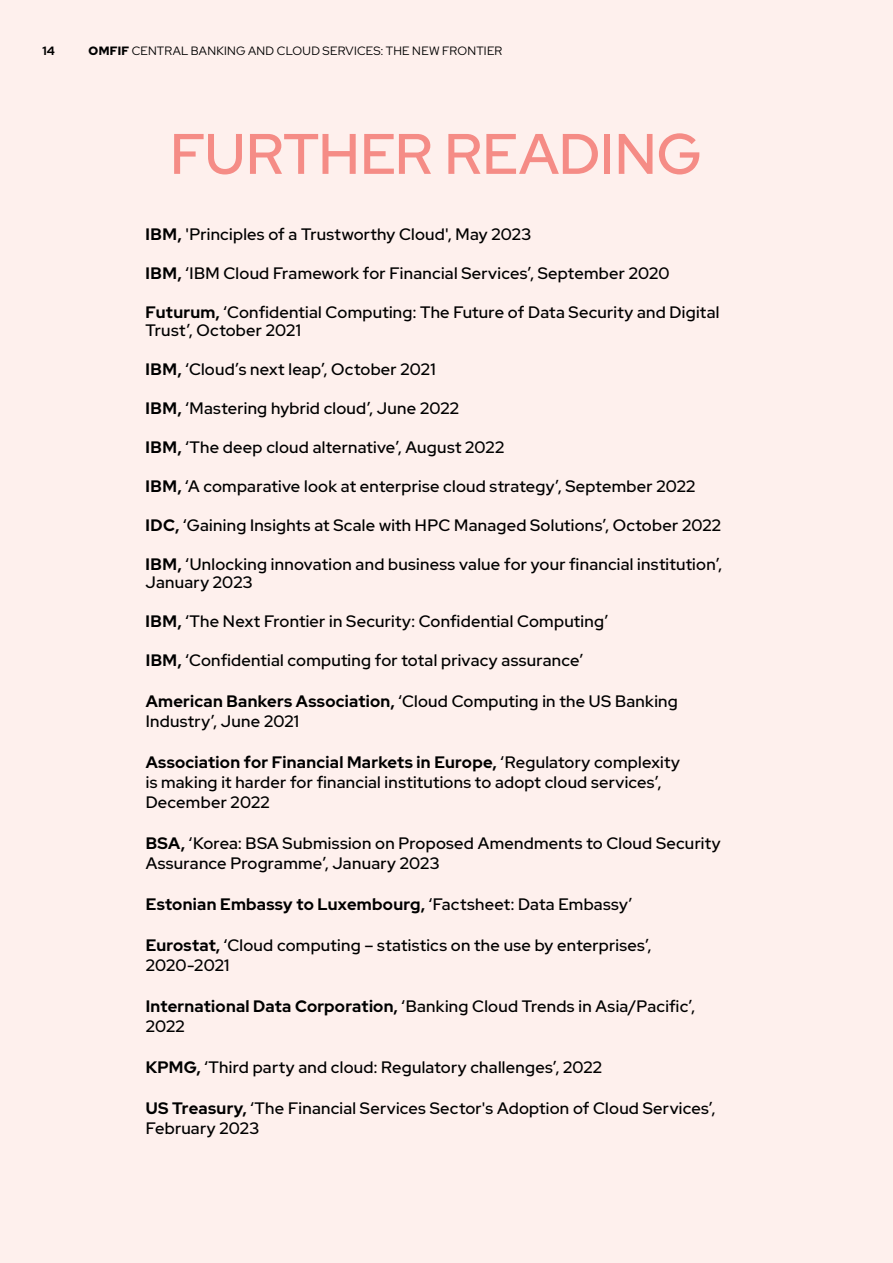
<style>
.page{position:relative;width:893px;height:1263px;background:#fef0ed}
.page>*{position:absolute;margin:0;border:0;box-sizing:border-box;transform-origin:0 0}
.t1{font:500 57px "Red Hat Display";color:#f58c86}
.t2{font:500 16.5px/19.8px "Red Hat Display";letter-spacing:.015em;color:#000}
.t3{font:700 16.5px "Red Hat Display";letter-spacing:.02em;color:#000}
.t4{font:12px "Red Hat Display";letter-spacing:.02em;color:#000}
.t5{font:700 12px "Red Hat Display";color:#000}
.s1{font-weight:900}
.s2{font-weight:700}
.s3{font-weight:500}
</style>
<div class="page">
<p class="t5" style="left:43px;top:43px;width:14px">14</p>
<p class="t4" style="left:89px;top:43px;width:415px"><span class="s1">OMFIF</span> CENTRAL BANKING AND CLOUD SERVICES: THE NEW FRONTIER</p>
<h1 class="t1" style="left:170px;top:117px;width:533px">FURTHER READING</h1>
<p class="t2" style="left:146px;top:224px;width:387px"><span class="s2">IBM,</span> 'Principles of a Trustworthy Cloud', May 2023</p>
<p class="t2" style="left:146px;top:263px;width:525px"><span class="s2">IBM,</span> ‘IBM Cloud Framework for Financial Services’, September 2020</p>
<p class="t2" style="left:146px;top:303px;width:575px;line-height:17.9px"><span class="s2">Futurum,</span> ‘Confidential Computing: The Future of Data Security and Digital<br>Trust’, October 2021</p>
<p class="t2" style="left:146px;top:359px;width:291px"><span class="s2">IBM,</span> ‘Cloud’s next leap’, October 2021</p>
<p class="t2" style="left:146px;top:398px;width:315px"><span class="s2">IBM,</span> ‘Mastering hybrid cloud’, June 2022</p>
<p class="t2" style="left:146px;top:437px;width:360px"><span class="s2">IBM,</span> ‘The deep cloud alternative’, August 2022</p>
<p class="t2" style="left:146px;top:476px;width:551px"><span class="s2">IBM,</span> ‘A comparative look at enterprise cloud strategy’, September 2022</p>
<p class="t2" style="left:146px;top:515px;width:577px"><span class="s2">IDC,</span> ‘Gaining Insights at Scale with HPC Managed Solutions’, October 2022</p>
<p class="t2" style="left:146px;top:555px;width:578px;line-height:17.9px"><span class="s2">IBM,</span> ‘Unlocking innovation and business value for your financial institution’,<br>January 2023</p>
<p class="t2" style="left:146px;top:611px;width:464px"><span class="s2">IBM,</span> ‘The Next Frontier in Security: Confidential Computing’</p>
<p class="t2" style="left:146px;top:650px;width:439px"><span class="s2">IBM,</span> ‘Confidential computing for total privacy assurance’</p>
<p class="t2" style="left:146px;top:691px;width:534px"><span class="s2">American Bankers Association,</span> ‘Cloud Computing in the US Banking<br>Industry’, June 2021</p>
<p class="t2" style="left:146px;top:752px;width:536px"><span class="s2">Association for Financial Markets in Europe,</span> ‘Regulatory complexity is making it harder for financial institutions to adopt cloud services’,<br>December 2022</p>
<p class="t2" style="left:146px;top:833px;width:576px"><span class="s2">BSA,</span> ‘Korea: BSA Submission on Proposed Amendments to Cloud Security<br>Assurance Programme’, January 2023</p>
<p class="t3" style="left:146px;top:893px;width:488px">Estonian Embassy to Luxembourg, <span class="s3">‘Factsheet: Data Embassy’</span></p>
<p class="t2" style="left:146px;top:935px;width:507px"><span class="s2">Eurostat,</span> ‘Cloud computing – statistics on the use by enterprises’,<br>2020-2021</p>
<p class="t2" style="left:146px;top:996px;width:551px"><span class="s2">International Data Corporation,</span> ‘Banking Cloud Trends in Asia/Pacific’,<br>2022</p>
<p class="t2" style="left:146px;top:1057px;width:458px"><span class="s2">KPMG,</span> ‘Third party and cloud: Regulatory challenges’, 2022</p>
<p class="t2" style="left:146px;top:1098px;width:571px"><span class="s2">US Treasury,</span> ‘The Financial Services Sector's Adoption of Cloud Services’,<br>February 2023</p>
</div>
